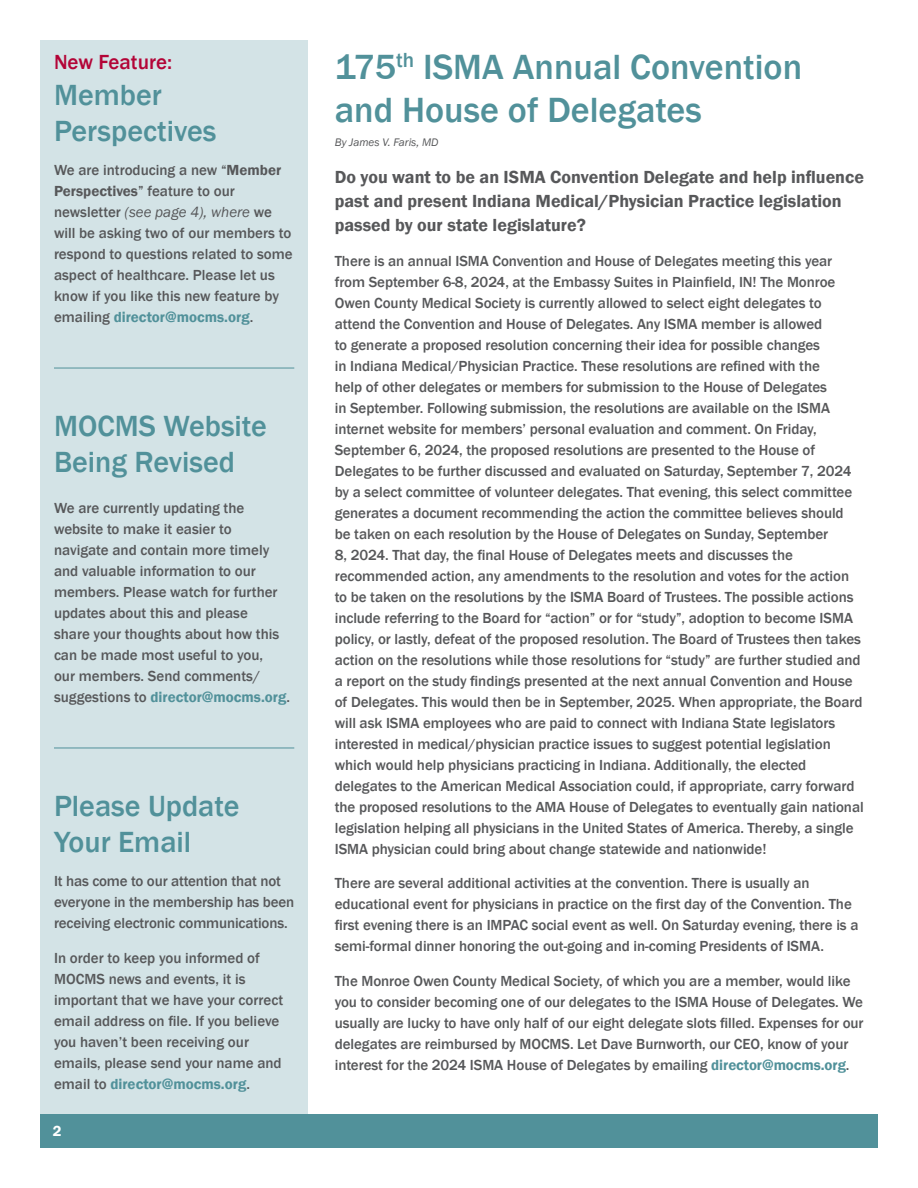
<style>
.page{position:relative;width:918px;height:1188px;background:#fff}
.page>*{position:absolute;margin:0;border:0;box-sizing:border-box;transform-origin:0 0}
.t1{font:500 36px/43.2px "Franklin Gothic";color:#51919a}
.t2{font:500 30px/36px "Franklin Gothic";color:#51919a}
.t3{font:500 21px "Franklin Gothic";color:#b30437}
.t4{font:600 18px/24px "Franklin Gothic";color:#57585a}
.t5{font:500 15px/21px "Franklin Gothic";letter-spacing:-.005em;color:#57585a}
.t6{font:600 15px "Franklin Gothic";color:#fff}
.Credit_Line{font:italic 11.25px "Franklin Gothic";color:#57585a}
.s1{font-weight:600}
.s2{font-weight:400;font-style:italic}
.s3{font-weight:600;color:#51919a}
</style>
<div class="page">
<div style="left:40px;top:1114px;width:55px;height:34px;background:#51919a"></div>
<div style="left:95px;top:1114px;width:783px;height:34px;background:#51919a"></div>
<div style="left:40px;top:40px;width:268px;height:1074px;background:#d3e3e6"></div>
<hr style="left:54px;top:368px;width:240px;height:1px;background:#51919a">
<hr style="left:54px;top:748px;width:240px;height:1px;background:#51919a">
<p class="t3" style="left:54px;top:49px;width:120px">New Feature:</p>
<p class="t2" style="left:54px;top:77px;width:164px">Member<br>Perspectives</p>
<p class="t5" style="left:54px;top:160px;width:240px">We are introducing a new “<span class="s1">Member Perspectives</span>” feature to our newsletter <span class="s2">(see page 4), where</span> we will be asking two of our members to respond to questions related to some aspect of healthcare. Please let us know if you like this new feature by emailing <span class="s3">director@mocms.org</span>.</p>
<p class="t2" style="left:54px;top:408px;width:214px">MOCMS Website<br>Being Revised</p>
<p class="t5" style="left:54px;top:498px;width:238px">We are currently updating the website to make it easier to navigate and contain more timely and valuable information to our members. Please watch for further updates about this and please<br>share your thoughts about how this can be made most useful to you,<br>our members. Send comments/ suggestions to <span class="s3">director@mocms.org</span>.</p>
<p class="t2" style="left:54px;top:788px;width:187px">Please Update<br>Your Email</p>
<p class="t5" style="left:54px;top:871px;width:242px">It has come to our attention that not everyone in the membership has been receiving electronic communications.</p>
<p class="t5" style="left:54px;top:948px;width:231px">In order to keep you informed of<br>MOCMS news and events, it is important that we have your correct email address on file. If you believe you haven’t been receiving our emails, please send your name and email to <span class="s3">director@mocms.org</span>.</p>
<p class="t6" style="left:53px;top:1122px;width:10px">2</p>
<p class="t1" style="left:335px;top:46px;width:469px">175<sup>th</sup> ISMA Annual Convention and House of Delegates</p>
<p class="Credit_Line" style="left:335px;top:135px;width:105px">By James V. Faris, MD</p>
<p class="t4" style="left:335px;top:165px;width:531px">Do you want to be an ISMA Convention Delegate and help influence past and present Indiana Medical/Physician Practice legislation passed by our state legislature?</p>
<p class="t5" style="left:335px;top:250px;width:530px">There is an annual ISMA Convention and House of Delegates meeting this year from September 6-8, 2024, at the Embassy Suites in Plainfield, IN! The Monroe Owen County Medical Society is currently allowed to select eight delegates to attend the Convention and House of Delegates. Any ISMA member is allowed<br>to generate a proposed resolution concerning their idea for possible changes<br>in Indiana Medical/Physician Practice. These resolutions are refined with the<br>help of other delegates or members for submission to the House of Delegates<br>in September. Following submission, the resolutions are available on the ISMA internet website for members’ personal evaluation and comment. On Friday, September 6, 2024, the proposed resolutions are presented to the House of Delegates to be further discussed and evaluated on Saturday, September 7, 2024 by a select committee of volunteer delegates. That evening, this select committee generates a document recommending the action the committee believes should<br>be taken on each resolution by the House of Delegates on Sunday, September<br>8, 2024. That day, the final House of Delegates meets and discusses the recommended action, any amendments to the resolution and votes for the action to be taken on the resolutions by the ISMA Board of Trustees. The possible actions include referring to the Board for “action” or for “study”, adoption to become ISMA policy, or lastly, defeat of the proposed resolution. The Board of Trustees then takes action on the resolutions while those resolutions for “study” are further studied and a report on the study findings presented at the next annual Convention and House of Delegates. This would then be in September, 2025. When appropriate, the Board will ask ISMA employees who are paid to connect with Indiana State legislators interested in medical/physician practice issues to suggest potential legislation which would help physicians practicing in Indiana. Additionally, the elected delegates to the American Medical Association could, if appropriate, carry forward the proposed resolutions to the AMA House of Delegates to eventually gain national legislation helping all physicians in the United States of America. Thereby, a single ISMA physician could bring about change statewide and nationwide!</p>
<p class="t5" style="left:335px;top:873px;width:525px">There are several additional activities at the convention. There is usually an educational event for physicians in practice on the first day of the Convention. The first evening there is an IMPAC social event as well. On Saturday evening, there is a semi-formal dinner honoring the out-going and in-coming Presidents of ISMA.</p>
<p class="t5" style="left:335px;top:970px;width:530px">The Monroe Owen County Medical Society, of which you are a member, would like you to consider becoming one of our delegates to the ISMA House of Delegates. We usually are lucky to have only half of our eight delegate slots filled. Expenses for our delegates are reimbursed by MOCMS. Let Dave Burnworth, our CEO, know of your interest for the 2024 ISMA House of Delegates by emailing <span class="s3">director@mocms.org</span>.</p>
</div>
